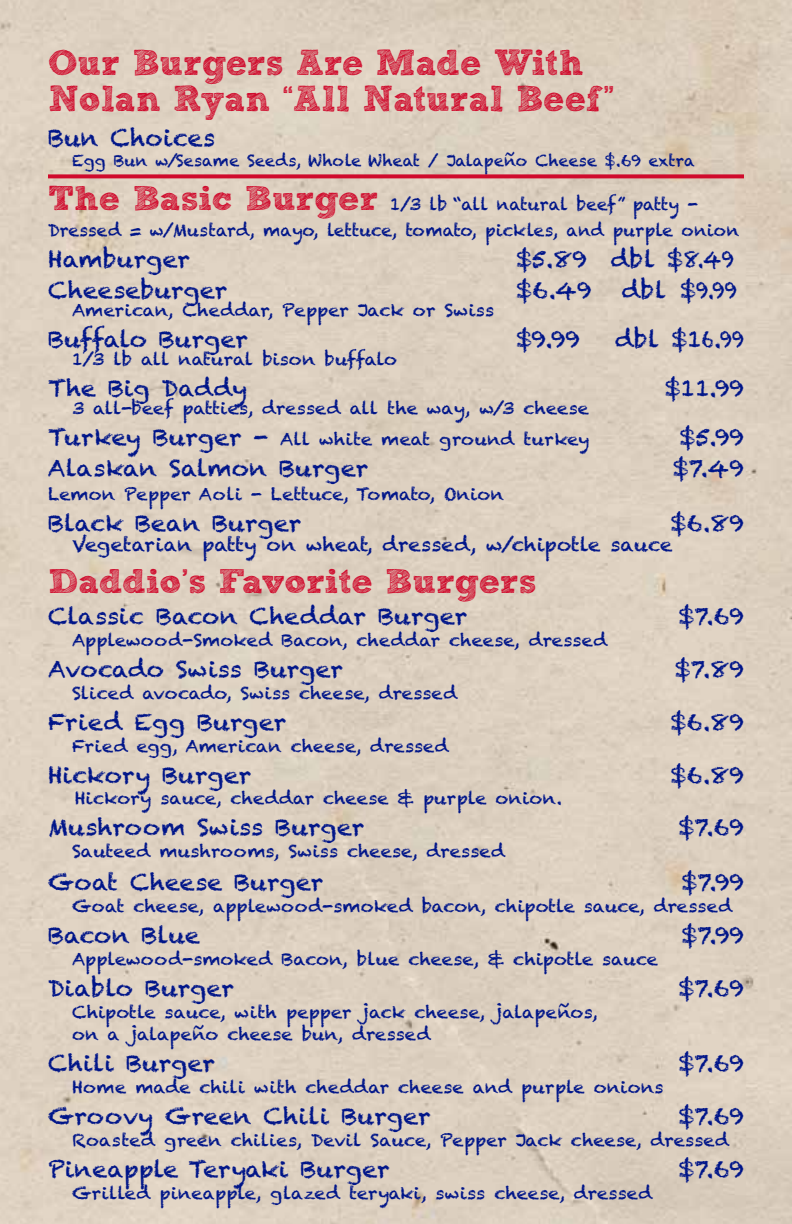
<style>
.page{position:relative;width:792px;height:1224px;background:#ded1c1}
.page>*{position:absolute;margin:0;border:0;box-sizing:border-box;transform-origin:0 0}
.t1{font:36px/36px "Sketch Rockwell";color:#d00a2c}
.t2{font:34.2px "Sketch Rockwell";color:#d00a2c;scale:1.05 1}
.t3{font:24px "Chalkduster";letter-spacing:.015em;color:#001589}
.t4{font:22.8px "Chalkduster";color:#001589;scale:1.05 1}
.t5{font:19px "Chalkduster";color:#001589;scale:1.05 1}
.t6{font:17.2px/31px "Chalkduster";color:#001589;text-align:right;scale:1.05 1}
.t7{font:17.2px/26px "Chalkduster";color:#001589}
.t8{font:16px "Chalkduster";color:#001589}
.s1{font-family:"Sketch Rockwell";font-size:34.2px;color:#d00a2c}
.s2{font-size:22.8px}
</style>
<div class="page">
<svg style="left:48px;top:174px;width:696px;height:4px;background:#d11d3a"></svg>
<h1 class="t1" style="left:48px;top:46px;width:568px">Our Burgers Are Made With<br>Nolan Ryan “All Natural Beef”</h1>
<h3 class="t3" style="left:48px;top:124px;width:169px">Bun Choices</h3>
<p class="t8" style="left:72px;top:151px;width:625px">Egg Bun w/Sesame Seeds, Whole Wheat / Jalapeño Cheese $.69 extra</p>
<p class="t7" style="left:48px;top:191px;width:693px"><span class="s1">The Basic Burger</span> 1/3 lb “all natural beef” patty -<br>Dressed = w/Mustard, mayo, lettuce, tomato, pickles, and purple onion</p>
<h3 class="t4" style="left:48px;top:246px;width:137px">Hamburger</h3>
<h3 class="t4" style="left:516px;top:246px;width:209px">$5.89 dbl $8.49</h3>
<h3 class="t4" style="left:48px;top:277px;width:172px">Cheeseburger</h3>
<h3 class="t4" style="left:516px;top:277px;width:74px">$6.49</h3>
<h3 class="t4" style="left:622px;top:277px;width:111px">dbl $9.99</h3>
<p class="t6" style="left:72px;top:295px;width:404px">American, Cheddar, Pepper Jack or Swiss</p>
<h3 class="t4" style="left:48px;top:326px;width:192px">Buffalo Burger</h3>
<h3 class="t4" style="left:516px;top:326px;width:62px">$9.99</h3>
<h3 class="t4" style="left:615px;top:326px;width:124px">dbl $16.99</h3>
<p class="t6" style="left:72px;top:344px;width:311px">1/3 lb all natural bison buffalo</p>
<h3 class="t4" style="left:48px;top:375px;width:191px">The Big Daddy</h3>
<h3 class="t4" style="left:665px;top:375px;width:77px">$11.99</h3>
<p class="t6" style="left:48px;top:393px;width:517px">3 all-beef patties, dressed all the way, w/3 cheese<br><span class="s2">Turkey Burger -</span> All white meat ground turkey</p>
<h3 class="t4" style="left:679px;top:424px;width:63px">$5.99</h3>
<h3 class="t4" style="left:48px;top:455px;width:307px">Alaskan Salmon Burger</h3>
<h3 class="t4" style="left:673px;top:455px;width:69px">$7.49</h3>
<p class="t6" style="left:48px;top:479px;width:436px">Lemon Pepper Aoli - Lettuce, Tomato, Onion</p>
<h3 class="t4" style="left:48px;top:510px;width:243px">Black Bean Burger</h3>
<h3 class="t4" style="left:670px;top:510px;width:72px">$6.89</h3>
<p class="t5" style="left:72px;top:533px;width:573px">Vegetarian patty on wheat, dressed, w/chipotle sauce</p>
<h2 class="t2" style="left:48px;top:562px;width:467px">Daddio’s Favorite Burgers</h2>
<h3 class="t4" style="left:48px;top:603px;width:401px">Classic Bacon Cheddar Burger</h3>
<h3 class="t4" style="left:678px;top:603px;width:64px">$7.69</h3>
<p class="t6" style="left:72px;top:625px;width:511px">Applewood-Smoked Bacon, cheddar cheese, dressed</p>
<h3 class="t4" style="left:48px;top:656px;width:283px">Avocado Swiss Burger</h3>
<h3 class="t4" style="left:675px;top:656px;width:67px">$7.89</h3>
<p class="t6" style="left:72px;top:678px;width:369px">Sliced avocado, Swiss cheese, dressed</p>
<h3 class="t4" style="left:48px;top:709px;width:229px">Fried Egg Burger</h3>
<h3 class="t4" style="left:670px;top:709px;width:72px">$6.89</h3>
<p class="t6" style="left:72px;top:731px;width:361px">Fried egg, American cheese, dressed</p>
<h3 class="t4" style="left:48px;top:762px;width:195px">Hickory Burger</h3>
<h3 class="t4" style="left:670px;top:762px;width:72px">$6.89</h3>
<p class="t6" style="left:75px;top:783px;width:466px">Hickory sauce, cheddar cheese &amp; purple onion.</p>
<h3 class="t4" style="left:48px;top:814px;width:303px">Mushroom Swiss Burger</h3>
<h3 class="t4" style="left:678px;top:814px;width:64px">$7.69</h3>
<p class="t6" style="left:72px;top:836px;width:414px">Sauteed mushrooms, Swiss cheese, dressed</p>
<h3 class="t4" style="left:48px;top:869px;width:264px">Goat Cheese Burger</h3>
<h3 class="t4" style="left:681px;top:869px;width:61px">$7.99</h3>
<p class="t6" style="left:72px;top:891px;width:631px">Goat cheese, applewood-smoked bacon, chipotle sauce, dressed</p>
<h3 class="t4" style="left:48px;top:922px;width:146px">Bacon Blue</h3>
<h3 class="t4" style="left:681px;top:922px;width:61px">$7.99</h3>
<p class="t6" style="left:72px;top:944px;width:560px">Applewood-smoked Bacon, blue cheese, &amp; chipotle sauce</p>
<h3 class="t4" style="left:48px;top:975px;width:179px">Diablo Burger</h3>
<h3 class="t4" style="left:678px;top:975px;width:64px">$7.69</h3>
<p class="t6" style="left:72px;top:1001px;width:502px;line-height:22px;text-align:left">Chipotle sauce, with pepper jack cheese, jalapeños, on a jalapeño cheese bun, dressed</p>
<h3 class="t4" style="left:48px;top:1050px;width:161px">Chili Burger</h3>
<h3 class="t4" style="left:678px;top:1050px;width:64px">$7.69</h3>
<p class="t6" style="left:72px;top:1072px;width:565px">Home made chili with cheddar cheese and purple onions</p>
<h3 class="t4" style="left:48px;top:1103px;width:366px">Groovy Green Chili Burger</h3>
<h3 class="t4" style="left:678px;top:1103px;width:64px">$7.69</h3>
<p class="t6" style="left:72px;top:1125px;width:627px">Roasted green chilies, Devil Sauce, Pepper Jack cheese, dressed</p>
<h3 class="t4" style="left:48px;top:1156px;width:327px">Pineapple Teryaki Burger</h3>
<h3 class="t4" style="left:678px;top:1156px;width:64px">$7.69</h3>
<p class="t6" style="left:72px;top:1178px;width:554px">Grilled pineapple, glazed teryaki, swiss cheese, dressed</p>
</div>
